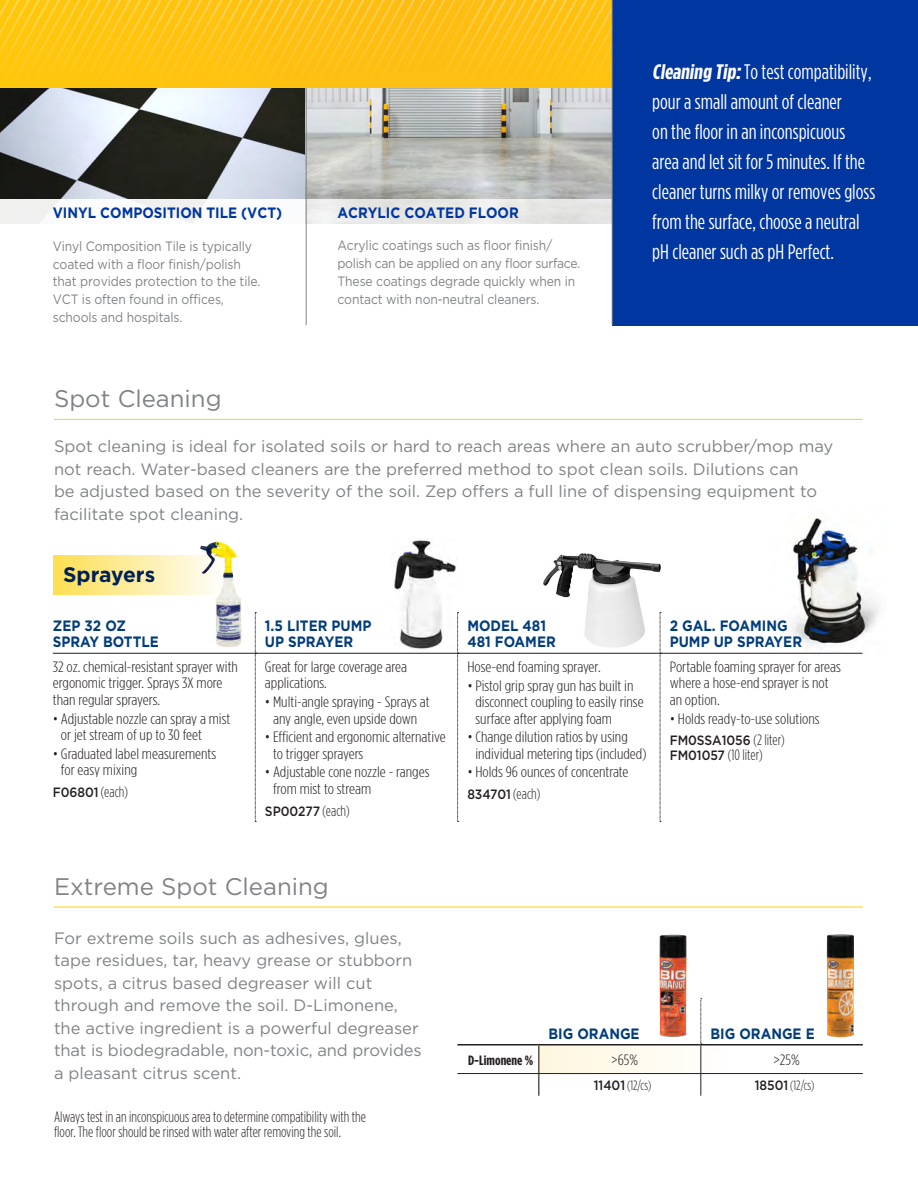
<style>
.page{position:relative;width:918px;height:1188px;background:#fff}
.page>*{position:absolute;margin:0;border:0;box-sizing:border-box;transform-origin:0 0}
.t1{font:24px "Gotham";color:#808285}
.New_Product_Name{font:21px/30px "Gotham Condensed";color:#fff}
.t2{font:700 21px "Gotham";color:#002158}
.t3{font:16.5px/22.5px "Gotham";color:#808285}
.t4{font:300 15px/16.5px "Gotham Condensed";color:#231f20;scale:1.15 1}
.t5{font:300 15px/15px "Gotham Condensed";color:#231f20}
.t6{font:700 15px/16.5px "Gotham";color:#013c7c;scale:.9 1}
.New_Product_Name-2{font:700 15px "Gotham";color:#0036a0;scale:.9 1}
.New_Product_Name-3{font:13.5px/18px "Gotham";letter-spacing:-.01em;color:#808285;scale:.9 1}
.t7{font:500 13.5px "Gotham";letter-spacing:-.005em;color:#231f20;scale:.9 1}
.t8{font:300 13.5px "Gotham Condensed";color:#231f20}
.t9{font:700 13.5px "Gotham Condensed";color:#231f20;scale:1.1 1}
.s1{font-weight:700}
.s2{font-family:"Gotham Condensed";font-weight:300;font-size:15px}
.s3{font-family:"Gotham";font-weight:500;font-size:13.5px}
.s4{font-family:"Gotham";font-weight:500}
</style>
<div class="page">
<img style="left:0;top:88px;width:612px;height:111px">
<div style="left:0;top:199px;width:612px;height:25px;background:linear-gradient(to right,#fcfcfd,#e4e4e3)"></div>
<hr style="left:306px;top:88px;width:1px;height:237px;background:#808285">
<svg style="left:0;top:0;width:612px;height:88px;background:#fdc217"></svg>
<img style="left:772px;top:518px;width:107px;height:136px">
<img style="left:543px;top:553px;width:118px;height:99px">
<img style="left:394px;top:540px;width:62px;height:110px">
<svg style="left:53px;top:555px;width:146px;height:39px;background:#feeb99"></svg>
<div style="left:612px;top:0;width:306px;height:325px;background:#0036a0"></div>
<hr style="left:457px;top:1044px;width:82px;height:2px;background:#231f20">
<svg style="left:538px;top:999px;width:325px;height:97px"></svg>
<hr style="left:457px;top:1073px;width:82px;height:1px;background:#231f20">
<hr style="left:539px;top:1073px;width:162px;height:1px;background:#231f20">
<hr style="left:701px;top:1073px;width:162px;height:1px;background:#231f20">
<hr style="left:612px;top:0;width:1px;height:325px;background:#808285">
<hr style="left:255px;top:653px;width:202px;height:1px;background:#231f20">
<hr style="left:458px;top:653px;width:202px;height:1px;background:#231f20">
<hr style="left:660px;top:653px;width:202px;height:1px;background:#231f20">
<hr style="left:53px;top:653px;width:202px;height:1px;background:#231f20">
<svg style="left:255px;top:612px;width:1px;height:210px"></svg>
<svg style="left:457px;top:612px;width:2px;height:210px"></svg>
<svg style="left:660px;top:612px;width:1px;height:210px"></svg>
<img style="left:199px;top:541px;width:43px;height:106px">
<hr style="left:54px;top:419px;width:809px;height:1px;background:#fed105">
<hr style="left:54px;top:907px;width:809px;height:1px;background:#fed105">
<img style="left:827px;top:934px;width:27px;height:103px">
<img style="left:659px;top:935px;width:28px;height:102px">
<p class="New_Product_Name-2" style="left:53px;top:204px;width:256px">VINYL COMPOSITION TILE (VCT)</p>
<p class="New_Product_Name-2" style="left:337px;top:204px;width:203px">ACRYLIC COATED FLOOR</p>
<p class="New_Product_Name-3" style="left:53px;top:236px;width:232px">Vinyl Composition Tile is typically coated with a floor finish/polish that provides protection to the tile.<br>VCT is often found in offices, schools and hospitals.</p>
<p class="New_Product_Name-3" style="left:337px;top:236px;width:272px">Acrylic coatings such as floor finish/ polish can be applied on any floor surface.<br>These coatings degrade quickly when in contact with non-neutral cleaners.</p>
<p class="t1" style="left:54px;top:385px;width:169px">Spot Cleaning</p>
<p class="New_Product_Name" style="left:652px;top:56px;width:224px"><span class="s1">Cleaning Tip:</span>To test compatibility, pour a small amount of cleaner<br>on the floor in an inconspicuous area and let sit for 5 minutes. If the cleaner turns milky or removes gloss from the surface, choose a neutral pH cleaner such as pH Perfect.</p>
<p class="t3" style="left:54px;top:435px;width:781px">Spot cleaning is ideal for isolated soils or hard to reach areas where an auto scrubber/mop may not reach. Water-based cleaners are the preferred method to spot clean soils. Dilutions can<br>be adjusted based on the severity of the soil. Zep offers a full line of dispensing equipment to facilitate spot cleaning.</p>
<p class="t2" style="left:63px;top:563px;width:94px">Sprayers</p>
<p class="t6" style="left:53px;top:617px;width:119px">ZEP 32 OZ<br>SPRAY BOTTLE</p>
<p class="t6" style="left:265px;top:617px;width:120px">1.5 LITER PUMP<br>UP SPRAYER</p>
<p class="t6" style="left:467px;top:617px;width:100px">MODEL 481<br>481 FOAMER</p>
<p class="t6" style="left:670px;top:617px;width:149px">2 GAL. FOAMING<br>PUMP UP SPRAYER</p>
<p class="t4" style="left:53px;top:658px;width:162px">32 oz. chemical-resistant sprayer with ergonomic trigger. Sprays 3X more than regular sprayers.</p>
<p class="t4" style="left:61px;top:710px;width:149px;text-indent:-8px">• Adjustable nozzle can spray a mist or jet stream of up to 30 feet</p>
<p class="t4" style="left:61px;top:745px;width:137px;text-indent:-8px">• Graduated label measurements for easy mixing</p>
<p class="t7" style="left:53px;top:785px;width:85px">F06801 <span class="s2">(each)</span></p>
<p class="t4" style="left:265px;top:658px;width:125px">Great for large coverage area applications.</p>
<p class="t4" style="left:265px;top:693px;width:145px;text-align:center">• Multi-angle spraying - Sprays at any angle, even upside down</p>
<p class="t4" style="left:273px;top:729px;width:152px;text-indent:-8px">• Efficient and ergonomic alternative to trigger sprayers</p>
<p class="t4" style="left:273px;top:764px;width:138px;text-indent:-8px">• Adjustable cone nozzle - ranges from mist to stream</p>
<p class="t7" style="left:265px;top:803px;width:96px">SP00277 <span class="s2">(each)</span></p>
<p class="t4" style="left:467px;top:658px;width:117px">Hose-end foaming sprayer.</p>
<p class="t4" style="left:475px;top:677px;width:148px;text-indent:-8px">• Pistol grip spray gun has built in disconnect coupling to easily rinse surface after applying foam</p>
<p class="t4" style="left:475px;top:729px;width:150px;text-indent:-8px">• Change dilution ratios by using individual metering tips (included)</p>
<p class="t4" style="left:467px;top:764px;width:142px">• Holds 96 ounces of concentrate</p>
<p class="t7" style="left:467px;top:787px;width:83px">834701 <span class="s2">(each)</span></p>
<p class="t4" style="left:670px;top:658px;width:150px">Portable foaming sprayer for areas where a hose-end sprayer is not an option.</p>
<p class="t4" style="left:670px;top:710px;width:132px">• Holds ready-to-use solutions</p>
<p class="t7" style="left:670px;top:733px;width:129px">FM0SSA1056 <span class="s2">(2 liter)</span></p>
<p class="t5" style="left:670px;top:747px;width:95px"><span class="s3">FM01057</span> (10 liter)</p>
<p class="t1" style="left:54px;top:873px;width:276px">Extreme Spot Cleaning</p>
<p class="t3" style="left:54px;top:927px;width:369px">For extreme soils such as adhesives, glues, tape residues, tar, heavy grease or stubborn spots, a citrus based degreaser will cut through and remove the soil. D-Limonene, the active ingredient is a powerful degreaser that is biodegradable, non-toxic, and provides a pleasant citrus scent.</p>
<p class="t5" style="left:54px;top:1109px;width:314px">Always test in an inconspicuous area to determine compatibility with the floor. The floor should be rinsed with water after removing the soil.</p>
<p class="t6" style="left:549px;top:1025px;width:103px">BIG ORANGE</p>
<p class="t6" style="left:711px;top:1025px;width:117px">BIG ORANGE E</p>
<p class="t9" style="left:468px;top:1052px;width:61px">D-Limonene %</p>
<p class="t4" style="left:611px;top:1052px;width:25px">&gt;65%</p>
<p class="t4" style="left:773px;top:1052px;width:24px">&gt;25%</p>
<p class="t8" style="left:594px;top:1078px;width:59px"><span class="s4">11401</span> (12/cs)</p>
<p class="t8" style="left:755px;top:1078px;width:61px"><span class="s4">18501</span> (12/cs)</p>
</div>
